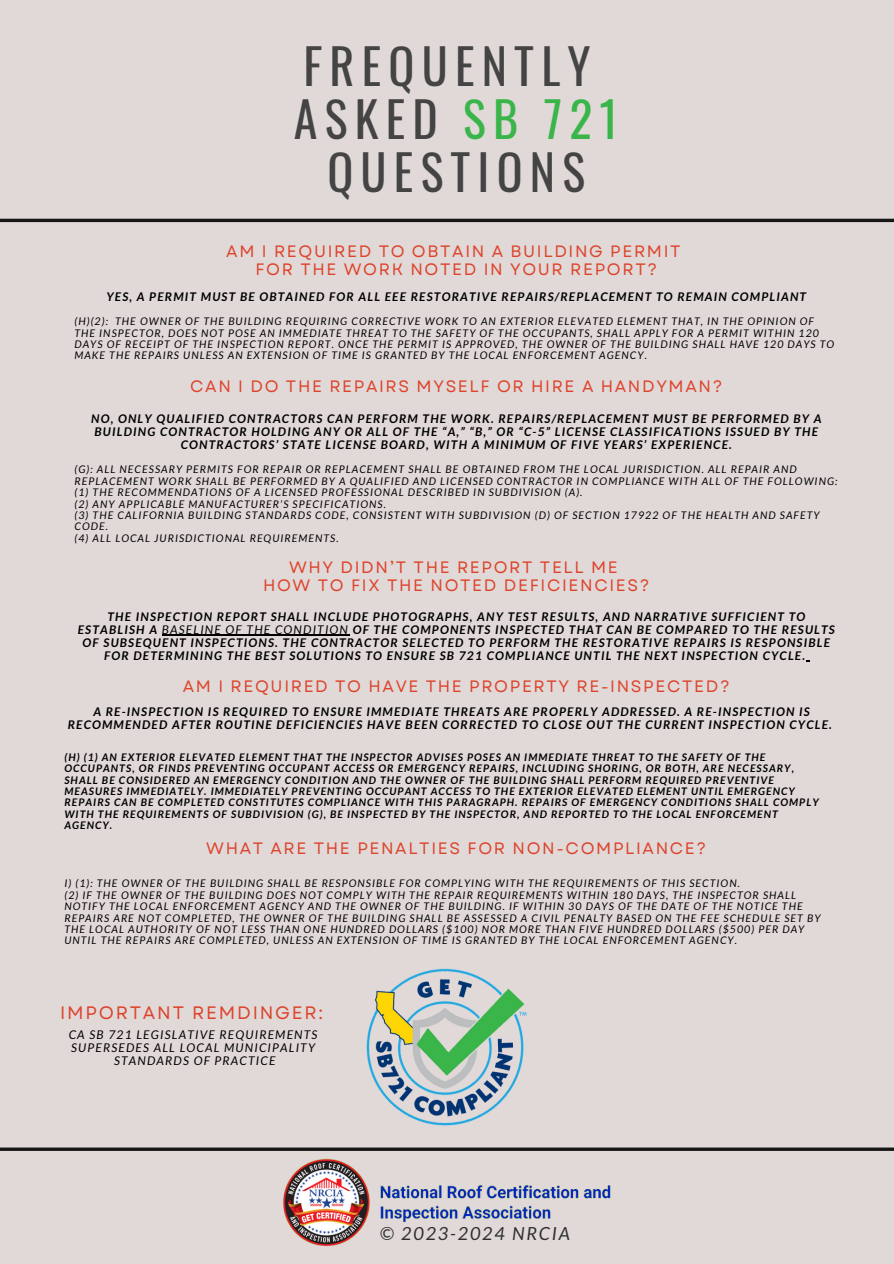
<style>
.page{position:relative;width:894px;height:1264px;background:#fff}
.page>*{position:absolute;margin:0;border:0;box-sizing:border-box;transform-origin:0 0}
.t1{font:48px/52.8px "Oswald";letter-spacing:.15em;color:#444;text-align:center}
.t2{font:18px "Garet";letter-spacing:.1em;color:#de432b}
.t3{font:italic 18px "Lato";letter-spacing:.1em;color:#303030}
.t4{font:16.5px/18px "Garet";letter-spacing:.1em;color:#de432b;text-align:center}
.t5{font:italic 700 12px/13px "Lato";letter-spacing:.1em;color:#000;text-align:center}
.t6{font:italic 12px/13px "Lato";letter-spacing:.1em;color:#000}
.t7{font:italic 10.5px/11.4px "Lato";letter-spacing:.1em;color:#000}
.t8{font:italic 700 10.5px/11.4px "Lato";letter-spacing:.1em;color:#000}
.s1{color:#3ab54a}
.s2{font-weight:400}
</style>
<div class="page">
<div style="left:0;top:0;width:893px;height:1263px;background:#e0d9d8"></div>
<svg style="left:0;top:1147px;width:893px;height:52px"></svg>
<img style="left:283px;top:1156px;width:327px;height:91px">
<img style="left:366px;top:968px;width:161px;height:158px">
<svg style="left:0;top:218px;width:893px;height:4px;background:#393838"></svg>
<hr style="left:162px;top:635px;width:187px;height:1px;background:#000">
<h3 class="t1" style="left:294px;top:38px;width:326px">FREQUENTLY<br>ASKED <span class="s1">SB 721<br></span>QUESTIONS</h3>
<p class="t4" style="left:226px;top:242px;width:455px">AM I REQUIRED TO OBTAIN A BUILDING PERMIT<br>FOR THE WORK NOTED IN YOUR REPORT?</p>
<h2 class="t5" style="left:106px;top:289px;width:701px">YES, A PERMIT MUST BE OBTAINED FOR ALL EEE RESTORATIVE REPAIRS/REPLACEMENT TO REMAIN COMPLIANT</h2>
<h3 class="t7" style="left:74px;top:315px;width:761px">(H)(2): THE OWNER OF THE BUILDING REQUIRING CORRECTIVE WORK TO AN EXTERIOR ELEVATED ELEMENT THAT, IN THE OPINION OF THE INSPECTOR, DOES NOT POSE AN IMMEDIATE THREAT TO THE SAFETY OF THE OCCUPANTS, SHALL APPLY FOR A PERMIT WITHIN 120<br>DAYS OF RECEIPT OF THE INSPECTION REPORT. ONCE THE PERMIT IS APPROVED, THE OWNER OF THE BUILDING SHALL HAVE 120 DAYS TO MAKE THE REPAIRS UNLESS AN EXTENSION OF TIME IS GRANTED BY THE LOCAL ENFORCEMENT AGENCY.</h3>
<p class="t4" style="left:190px;top:377px;width:533px">CAN I DO THE REPAIRS MYSELF OR HIRE A HANDYMAN?</p>
<h2 class="t5" style="left:91px;top:411px;width:731px">NO, ONLY QUALIFIED CONTRACTORS CAN PERFORM THE WORK. REPAIRS/REPLACEMENT MUST BE PERFORMED BY A<br>BUILDING CONTRACTOR HOLDING ANY OR ALL OF THE “A,” “B,” OR “C-5” LICENSE CLASSIFICATIONS ISSUED BY THE<br>CONTRACTORS’ STATE LICENSE BOARD, WITH A MINIMUM OF FIVE YEARS’ EXPERIENCE.</h2>
<p class="t7" style="left:74px;top:463px;width:764px">(G): ALL NECESSARY PERMITS FOR REPAIR OR REPLACEMENT SHALL BE OBTAINED FROM THE LOCAL JURISDICTION. ALL REPAIR AND<br>REPLACEMENT WORK SHALL BE PERFORMED BY A QUALIFIED AND LICENSED CONTRACTOR IN COMPLIANCE WITH ALL OF THE FOLLOWING:</p>
<p class="t7" style="left:74px;top:486px;width:509px">(1) THE RECOMMENDATIONS OF A LICENSED PROFESSIONAL DESCRIBED IN SUBDIVISION (A).</p>
<h2 class="t7" style="left:74px;top:498px;width:313px">(2) ANY APPLICABLE MANUFACTURER’S SPECIFICATIONS.</h2>
<h4 class="t7" style="left:74px;top:509px;width:746px">(3) THE CALIFORNIA BUILDING STANDARDS CODE, CONSISTENT WITH SUBDIVISION (D) OF SECTION 17922 OF THE HEALTH AND SAFETY<br>CODE.</h4>
<p class="t7" style="left:74px;top:532px;width:265px">(4) ALL LOCAL JURISDICTIONAL REQUIREMENTS.</p>
<h5 class="t4" style="left:263px;top:558px;width:388px">WHY DIDN’T THE REPORT TELL ME<br>HOW TO FIX THE NOTED DEFICIENCIES?</h5>
<h2 class="t5" style="left:78px;top:609px;width:758px">THE INSPECTION REPORT SHALL INCLUDE PHOTOGRAPHS, ANY TEST RESULTS, AND NARRATIVE SUFFICIENT TO ESTABLISH A <span class="s2">BASELINE OF THE CONDITION</span> OF THE COMPONENTS INSPECTED THAT CAN BE COMPARED TO THE RESULTS OF SUBSEQUENT INSPECTIONS. THE CONTRACTOR SELECTED TO PERFORM THE RESTORATIVE REPAIRS IS RESPONSIBLE FOR DETERMINING THE BEST SOLUTIONS TO ENSURE SB 721 COMPLIANCE UNTIL THE NEXT INSPECTION CYCLE.</h2>
<h3 class="t4" style="left:183px;top:677px;width:548px">AM I REQUIRED TO HAVE THE PROPERTY RE-INSPECTED?</h3>
<p class="t5" style="left:68px;top:704px;width:765px">A RE-INSPECTION IS REQUIRED TO ENSURE IMMEDIATE THREATS ARE PROPERLY ADDRESSED. A RE-INSPECTION IS<br>RECOMMENDED AFTER ROUTINE DEFICIENCIES HAVE BEEN CORRECTED TO CLOSE OUT THE CURRENT INSPECTION CYCLE.</p>
<p class="t8" style="left:64px;top:751px;width:755px">(H) (1) AN EXTERIOR ELEVATED ELEMENT THAT THE INSPECTOR ADVISES POSES AN IMMEDIATE THREAT TO THE SAFETY OF THE OCCUPANTS, OR FINDS PREVENTING OCCUPANT ACCESS OR EMERGENCY REPAIRS, INCLUDING SHORING, OR BOTH, ARE NECESSARY, SHALL BE CONSIDERED AN EMERGENCY CONDITION AND THE OWNER OF THE BUILDING SHALL PERFORM REQUIRED PREVENTIVE MEASURES IMMEDIATELY. IMMEDIATELY PREVENTING OCCUPANT ACCESS TO THE EXTERIOR ELEVATED ELEMENT UNTIL EMERGENCY REPAIRS CAN BE COMPLETED CONSTITUTES COMPLIANCE WITH THIS PARAGRAPH. REPAIRS OF EMERGENCY CONDITIONS SHALL COMPLY WITH THE REQUIREMENTS OF SUBDIVISION (G), BE INSPECTED BY THE INSPECTOR, AND REPORTED TO THE LOCAL ENFORCEMENT AGENCY.</p>
<h2 class="t4" style="left:206px;top:839px;width:501px">WHAT ARE THE PENALTIES FOR NON-COMPLIANCE?</h2>
<p class="t7" style="left:64px;top:877px;width:676px">I) (1): THE OWNER OF THE BUILDING SHALL BE RESPONSIBLE FOR COMPLYING WITH THE REQUIREMENTS OF THIS SECTION.</p>
<p class="t7" style="left:64px;top:889px;width:757px">(2) IF THE OWNER OF THE BUILDING DOES NOT COMPLY WITH THE REPAIR REQUIREMENTS WITHIN 180 DAYS, THE INSPECTOR SHALL NOTIFY THE LOCAL ENFORCEMENT AGENCY AND THE OWNER OF THE BUILDING. IF WITHIN 30 DAYS OF THE DATE OF THE NOTICE THE REPAIRS ARE NOT COMPLETED, THE OWNER OF THE BUILDING SHALL BE ASSESSED A CIVIL PENALTY BASED ON THE FEE SCHEDULE SET BY THE LOCAL AUTHORITY OF NOT LESS THAN ONE HUNDRED DOLLARS ($100) NOR MORE THAN FIVE HUNDRED DOLLARS ($500) PER DAY UNTIL THE REPAIRS ARE COMPLETED, UNLESS AN EXTENSION OF TIME IS GRANTED BY THE LOCAL ENFORCEMENT AGENCY.</p>
<p class="t2" style="left:60px;top:999px;width:264px">IMPORTANT REMDINGER:</p>
<h2 class="t6" style="left:69px;top:1027px;width:250px">CA SB 721 LEGISLATIVE REQUIREMENTS<br>SUPERSEDES ALL LOCAL MUNICIPALITY</h2>
<h4 class="t6" style="left:114px;top:1053px;width:163px">STANDARDS OF PRACTICE</h4>
<h2 class="t3" style="left:379px;top:1221px;width:191px">© 2023-2024 NRCIA</h2>
</div>
